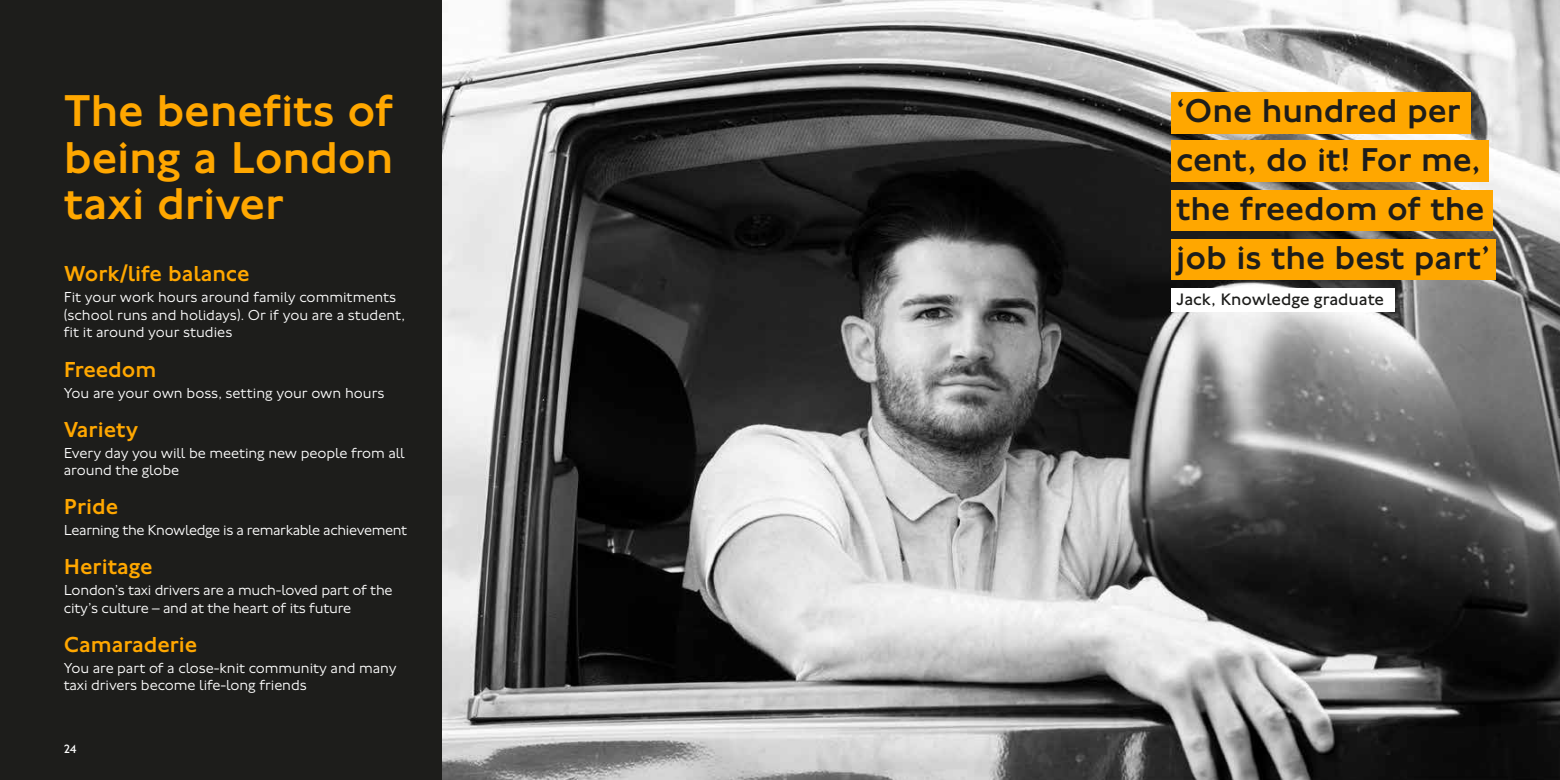
<style>
.page{position:relative;width:1560px;height:780px;background:#fff}
.page>*{position:absolute;margin:0;border:0;box-sizing:border-box;transform-origin:0 0}
.t1{font:500 46.25px/46.2px "Johnston 100";letter-spacing:-.005em;color:#ffa700;text-align:justify}
.t2{font:500 34.25px/48.8px "Johnston 100";color:#1d1d1b}
.t3{font:500 22.5px "Johnston 100";color:#ffa700}
.t4{font:17.25px "Johnston 100";color:#1d1d1b}
.t5{font:300 15px/17.5px "Johnston 100";letter-spacing:-.005em;color:#fff}
.t6{font:300 15px "Johnston 100";letter-spacing:-.025em;color:#fff}
.t7{font:12.5px "Johnston 100";color:#fff}
</style>
<div class="page">
<img style="left:441px;top:0;width:1118px;height:780px">
<div style="left:0;top:0;width:441px;height:780px;background:#1d1d1b"></div>
<div style="left:1171px;top:92px;width:299px;height:41px;background:#ffa700"></div>
<div style="left:1171px;top:141px;width:317px;height:41px;background:#ffa700"></div>
<div style="left:1171px;top:190px;width:321px;height:41px;background:#ffa700"></div>
<div style="left:1171px;top:288px;width:223px;height:23px;background:#fff"></div>
<div style="left:1171px;top:239px;width:324px;height:41px;background:#ffa700"></div>
<h1 class="t1" style="left:64px;top:89px;width:331px">The benefits of being a London taxi driver</h1>
<h3 class="t3" style="left:64px;top:261px;width:187px">Work/life balance</h3>
<p class="t5" style="left:64px;top:289px;width:342px">Fit your work hours around family commitments (school runs and holidays). Or if you are a student, fit it around your studies</p>
<h3 class="t3" style="left:64px;top:356px;width:94px">Freedom</h3>
<p class="t5" style="left:64px;top:384px;width:322px">You are your own boss, setting your own hours</p>
<h3 class="t3" style="left:64px;top:416px;width:76px">Variety</h3>
<p class="t5" style="left:64px;top:444px;width:342px">Every day you will be meeting new people from all around the globe</p>
<h3 class="t3" style="left:64px;top:494px;width:56px">Pride</h3>
<p class="t6" style="left:64px;top:522px;width:345px">Learning the Knowledge is a remarkable achievement</p>
<h3 class="t3" style="left:64px;top:554px;width:90px">Heritage</h3>
<p class="t5" style="left:64px;top:581px;width:330px">London’s taxi drivers are a much-loved part of the city’s culture – and at the heart of its future</p>
<h3 class="t3" style="left:64px;top:632px;width:135px">Camaraderie</h3>
<p class="t5" style="left:64px;top:659px;width:334px">You are part of a close-knit community and many taxi drivers become life-long friends</p>
<p class="t7" style="left:64px;top:741px;width:14px">24</p>
<h2 class="t2" style="left:1176px;top:87px;width:309px">‘One hundred per cent, do it! For me, the freedom of the</h2>
<h2 class="t2" style="left:1176px;top:233px;width:315px">job is the best part’</h2>
<p class="t4" style="left:1176px;top:290px;width:209px">Jack, Knowledge graduate</p>
</div>
